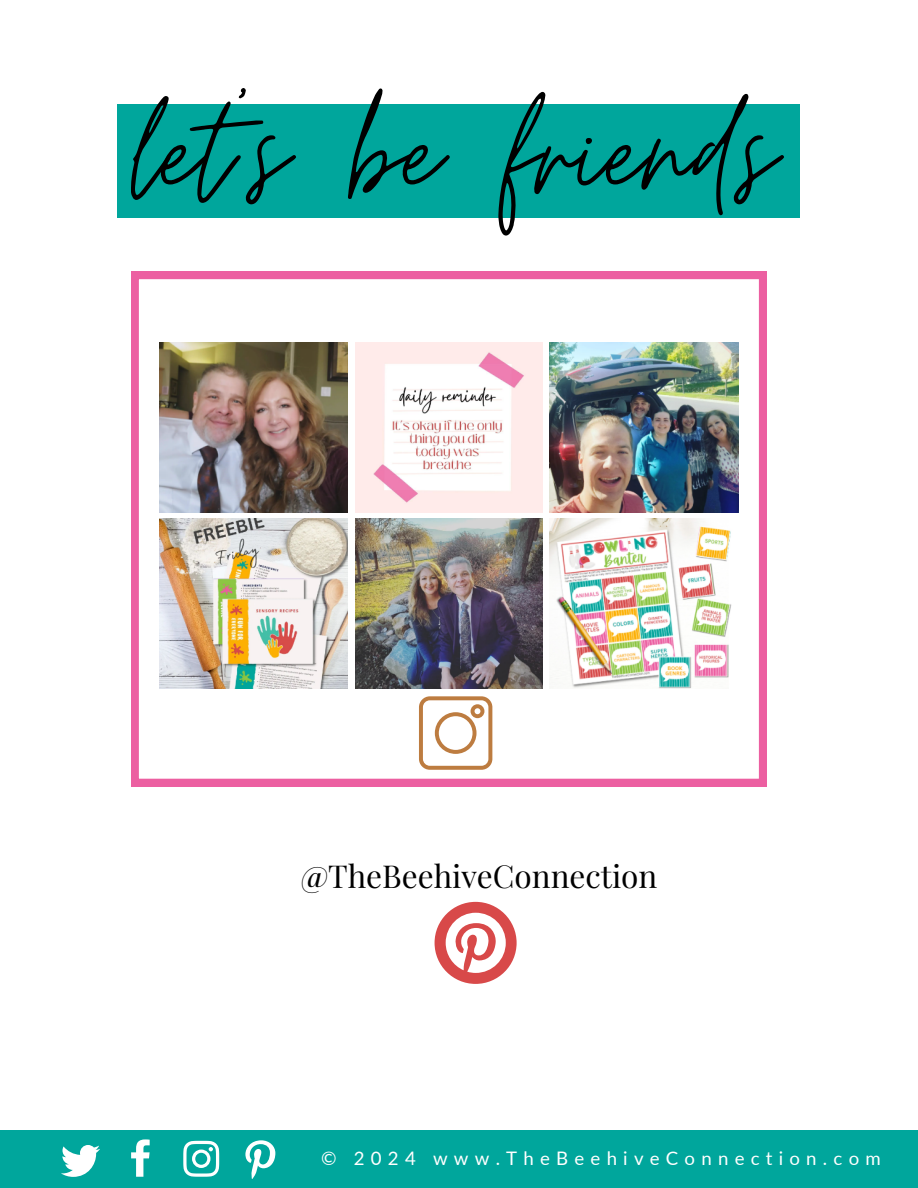
<style>
.page{position:relative;width:918px;height:1188px;background:#fff}
.page>*{position:absolute;margin:0;border:0;box-sizing:border-box;transform-origin:0 0}
.t1{font:162.6px "Moon Time";color:#000}
.t2{font:31.5px "Playfair Display";color:#000}
.t3{font:18.6px "Lato";letter-spacing:.335em;color:#fff}
</style>
<div class="page">
<div style="left:0;top:1131px;width:918px;height:57px;background:#00a69c"></div>
<svg style="left:61px;top:1145px;width:39px;height:32px"></svg>
<svg style="left:131px;top:1139px;width:19px;height:38px"></svg>
<svg style="left:183px;top:1141px;width:36px;height:36px"></svg>
<svg style="left:245px;top:1140px;width:30px;height:39px"></svg>
<div style="left:117px;top:104px;width:683px;height:114px;background:#00a69c"></div>
<svg style="left:131px;top:271px;width:636px;height:516px"></svg>
<img style="left:159px;top:342px;width:188px;height:170px">
<img style="left:355px;top:342px;width:188px;height:170px">
<img style="left:550px;top:342px;width:189px;height:170px">
<img style="left:159px;top:519px;width:188px;height:170px">
<img style="left:355px;top:519px;width:188px;height:170px">
<img style="left:550px;top:519px;width:189px;height:170px">
<svg style="left:419px;top:696px;width:73px;height:73px"></svg>
<svg style="left:435px;top:902px;width:82px;height:82px"></svg>
<h1 class="t1" style="left:131px;top:53px;width:646px">let’s be friends</h1>
<h2 class="t2" style="left:300px;top:854px;width:358px">@TheBeehiveConnection</h2>
<p class="t3" style="left:321px;top:1147px;width:561px">© 2024 www.TheBeehiveConnection.com</p>
</div>
